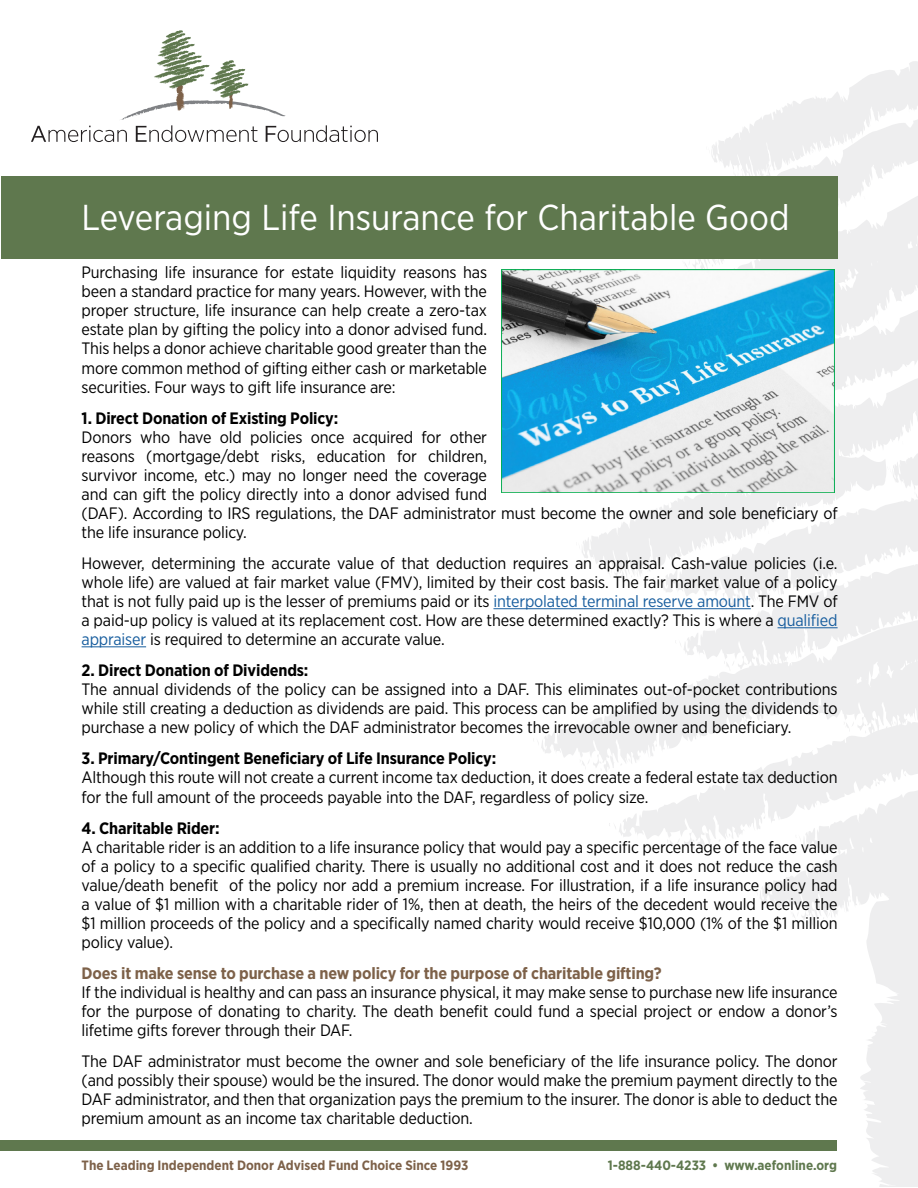
<style>
.page{position:relative;width:918px;height:1188px;background:#fff}
.page>*{position:absolute;margin:0;border:0;box-sizing:border-box;transform-origin:0 0}
.t1{font:36px "Gotham Narrow";color:#fff}
.t2{font:16.5px/19px "Gotham Narrow";letter-spacing:-.01em;color:#000;text-align:justify}
.t3{font:700 16.5px "Gotham Narrow";letter-spacing:-.01em;color:#000}
.t4{font:700 16.5px "Gotham Narrow";letter-spacing:-.01em;color:#7d6149}
.t5{font:700 13.5px "Gotham Narrow";color:#7d6149}
.t6{font:700 13.5px "Gotham Narrow";color:#5f784e}
.s1{color:#175d9e}
</style>
<div class="page">
<div style="left:0;top:1140px;width:837px;height:11px;background:#5f784e"></div>
<svg style="left:31px;top:30px;width:347px;height:112px"></svg>
<svg style="left:711px;top:61px;width:207px;height:96px;fill:#f0f0f1"></svg>
<svg style="left:847px;top:138px;width:4px;height:5px"></svg>
<svg style="left:597px;top:157px;width:321px;height:201px;fill:#eeeeef"></svg>
<svg style="left:847px;top:327px;width:7px;height:10px"></svg>
<svg style="left:835px;top:358px;width:83px;height:19px;fill:#eeeeef"></svg>
<svg style="left:684px;top:377px;width:234px;height:120px;fill:#eeeeef"></svg>
<svg style="left:887px;top:466px;width:7px;height:12px"></svg>
<svg style="left:914px;top:491px;width:3px;height:6px"></svg>
<svg style="left:541px;top:497px;width:377px;height:353px"></svg>
<svg style="left:614px;top:762px;width:8px;height:6px"></svg>
<svg style="left:628px;top:758px;width:10px;height:6px"></svg>
<svg style="left:538px;top:737px;width:7px;height:13px"></svg>
<svg style="left:608px;top:822px;width:15px;height:12px"></svg>
<svg style="left:667px;top:839px;width:4px;height:7px"></svg>
<svg style="left:677px;top:838px;width:3px;height:6px"></svg>
<svg style="left:693px;top:839px;width:3px;height:10px"></svg>
<svg style="left:719px;top:838px;width:2px;height:7px"></svg>
<svg style="left:729px;top:833px;width:3px;height:6px"></svg>
<svg style="left:760px;top:707px;width:158px;height:480px"></svg>
<div style="left:1px;top:176px;width:837px;height:82px;background:#5f784e"></div>
<hr style="left:493px;top:608px;width:258px;height:1px;background:#175d9e">
<hr style="left:778px;top:627px;width:60px;height:1px;background:#175d9e">
<hr style="left:82px;top:646px;width:64px;height:1px;background:#175d9e">
<img style="left:501px;top:270px;width:334px;height:223px">
<p class="t1" style="left:82px;top:195px;width:710px">Leveraging Life Insurance for Charitable Good</p>
<p class="t2" style="left:82px;top:263px;width:407px">Purchasing life insurance for estate liquidity reasons has been a standard practice for many years. However, with the proper structure, life insurance can help create a zero-tax estate plan by gifting the policy into a donor advised fund.<br>This helps a donor achieve charitable good greater than the more common method of gifting either cash or marketable securities. Four ways to gift life insurance are:</p>
<p class="t3" style="left:82px;top:407px;width:258px">1. Direct Donation of Existing Policy:</p>
<p class="t2" style="left:82px;top:427px;width:758px;text-align:left">Donors who have old policies once acquired for other<br>reasons (mortgage/debt risks, education for children,<br>survivor income, etc.) may no longer need the coverage<br>and can gift the policy directly into a donor advised fund<br>(DAF). According to IRS regulations, the DAF administrator must become the owner and sole beneficiary of the life insurance policy.</p>
<p class="t2" style="left:82px;top:553px;width:758px">However, determining the accurate value of that deduction requires an appraisal. Cash-value policies (i.e. whole life) are valued at fair market value (FMV), limited by their cost basis. The fair market value of a policy that is not fully paid up is the lesser of premiums paid or its <span class="s1">interpolated terminal reserve amount</span>. The FMV of a paid-up policy is valued at its replacement cost. How are these determined exactly? This is where a <span class="s1">qualified appraiser</span> is required to determine an accurate value.</p>
<p class="t3" style="left:82px;top:660px;width:228px">2. Direct Donation of Dividends:</p>
<p class="t2" style="left:82px;top:680px;width:757px">The annual dividends of the policy can be assigned into a DAF. This eliminates out-of-pocket contributions while still creating a deduction as dividends are paid. This process can be amplified by using the dividends to purchase a new policy of which the DAF administrator becomes the irrevocable owner and beneficiary.</p>
<p class="t3" style="left:82px;top:748px;width:416px">3. Primary/Contingent Beneficiary of Life Insurance Policy:</p>
<p class="t2" style="left:82px;top:768px;width:758px">Although this route will not create a current income tax deduction, it does create a federal estate tax deduction for the full amount of the proceeds payable into the DAF, regardless of policy size.</p>
<p class="t3" style="left:82px;top:817px;width:140px">4. Charitable Rider:</p>
<p class="t2" style="left:82px;top:837px;width:758px">A charitable rider is an addition to a life insurance policy that would pay a specific percentage of the face value of a policy to a specific qualified charity. There is usually no additional cost and it does not reduce the cash value/death benefit of the policy nor add a premium increase. For illustration, if a life insurance policy had a value of $1 million with a charitable rider of 1%, then at death, the heirs of the decedent would receive the $1 million proceeds of the policy and a specifically named charity would receive $10,000 (1% of the $1 million policy value).</p>
<p class="t4" style="left:82px;top:963px;width:582px">Does it make sense to purchase a new policy for the purpose of charitable gifting?</p>
<p class="t2" style="left:82px;top:982px;width:758px">If the individual is healthy and can pass an insurance physical, it may make sense to purchase new life insurance for the purpose of donating to charity. The death benefit could fund a special project or endow a donor’s lifetime gifts forever through their DAF.</p>
<p class="t2" style="left:82px;top:1051px;width:758px">The DAF administrator must become the owner and sole beneficiary of the life insurance policy. The donor (and possibly their spouse) would be the insured. The donor would make the premium payment directly to the DAF administrator, and then that organization pays the premium to the insurer. The donor is able to deduct the premium amount as an income tax charitable deduction.</p>
<p class="t5" style="left:82px;top:1157px;width:388px">The Leading Independent Donor Advised Fund Choice Since 1993</p>
<p class="t6" style="left:608px;top:1157px;width:231px">1-888-440-4233 • www.aefonline.org</p>
</div>
